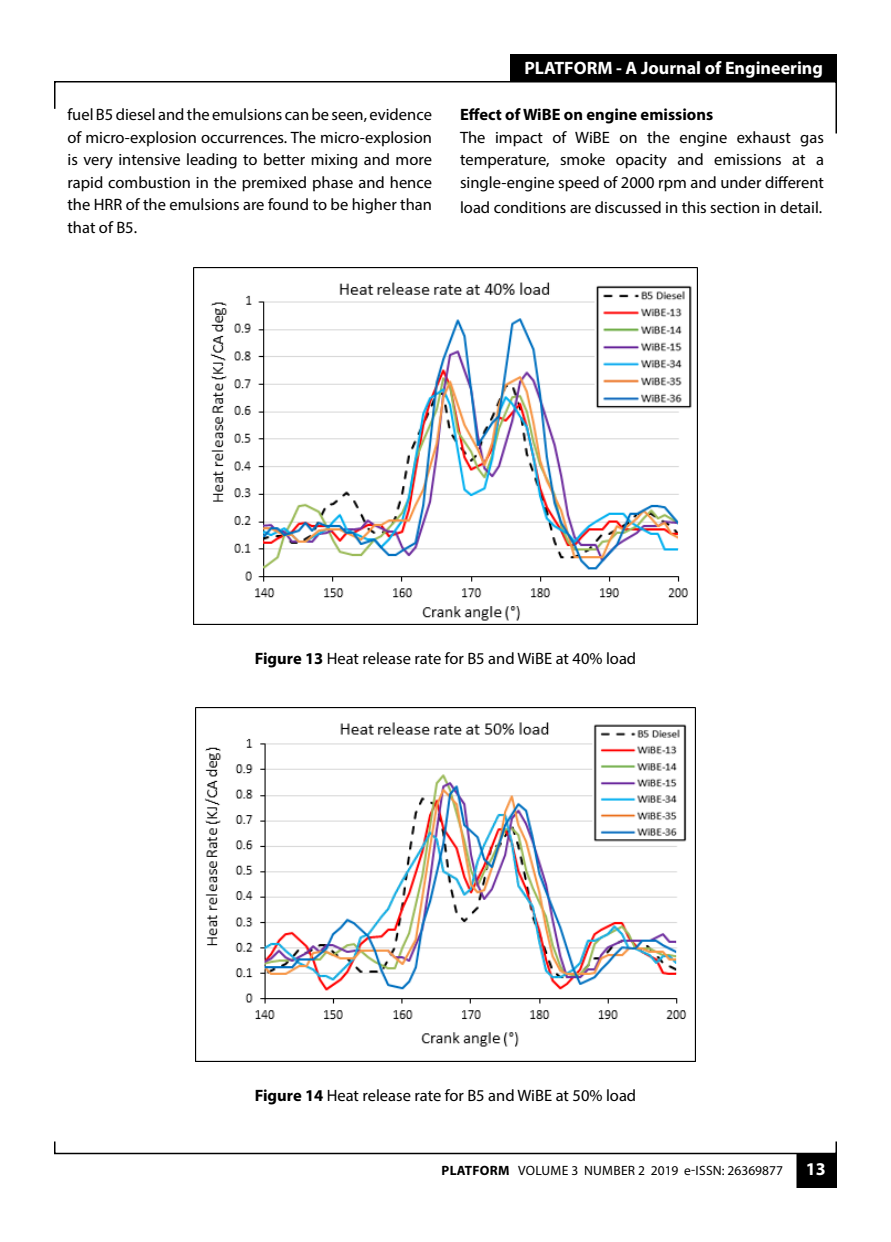
<style>
.page{position:relative;width:891px;height:1242px;background:#fff}
.page>*{position:absolute;margin:0;border:0;box-sizing:border-box;transform-origin:0 0}
.t1{font:700 18px "Myriad Pro";color:#fff}
.t2{font:16.5px/22.5px "Myriad Pro";color:#000;text-align:justify}
.t3{font:700 16.5px "Myriad Pro";color:#000}
.t4{font:13.5px "Myriad Pro";letter-spacing:.02em;color:#000}
.s1{font-weight:700}
</style>
<div class="page">
<div style="left:797px;top:1150px;width:39px;height:37px;background:#000"></div>
<div style="left:796px;top:1149px;width:41px;height:39px;border:2px solid #000"></div>
<svg style="left:54px;top:80px;width:783px;height:54px"></svg>
<div style="left:55px;top:1142px;width:781px;height:12px;background:#fff"></div>
<div style="left:54px;top:1141px;width:783px;height:13px;border:2px solid #000"></div>
<div style="left:511px;top:54px;width:326px;height:27px;background:#000"></div>
<img style="left:194px;top:268px;width:503px;height:357px">
<img style="left:195px;top:707px;width:501px;height:355px">
<p class="t2" style="left:68px;top:103px;width:366px">fuel B5 diesel and the emulsions can be seen, evidence of micro-explosion occurrences. The micro-explosion is very intensive leading to better mixing and more rapid combustion in the premixed phase and hence the HRR of the emulsions are found to be higher than that of B5.</p>
<p class="t1" style="left:524px;top:56px;width:300px">PLATFORM - A Journal of Engineering</p>
<p class="t3" style="left:460px;top:104px;width:255px">Effect of WiBE on engine emissions</p>
<p class="t2" style="left:460px;top:126px;width:365px">The impact of WiBE on the engine exhaust gas temperature, smoke opacity and emissions at a single-engine speed of 2000 rpm and under different</p>
<p class="t2" style="left:460px;top:196px;width:364px">load conditions are discussed in this section in detail.</p>
<p class="t2" style="left:255px;top:647px;width:383px"><span class="s1">Figure 13</span> Heat release rate for B5 and WiBE at 40% load</p>
<p class="t2" style="left:255px;top:1084px;width:383px"><span class="s1">Figure 14</span> Heat release rate for B5 and WiBE at 50% load</p>
<p class="t4" style="left:442px;top:1163px;width:343px"><span class="s1">PLATFORM</span> VOLUME 3 NUMBER 2 2019 e-ISSN: 26369877</p>
<p class="t1" style="left:806px;top:1157px;width:21px">13</p>
</div>
